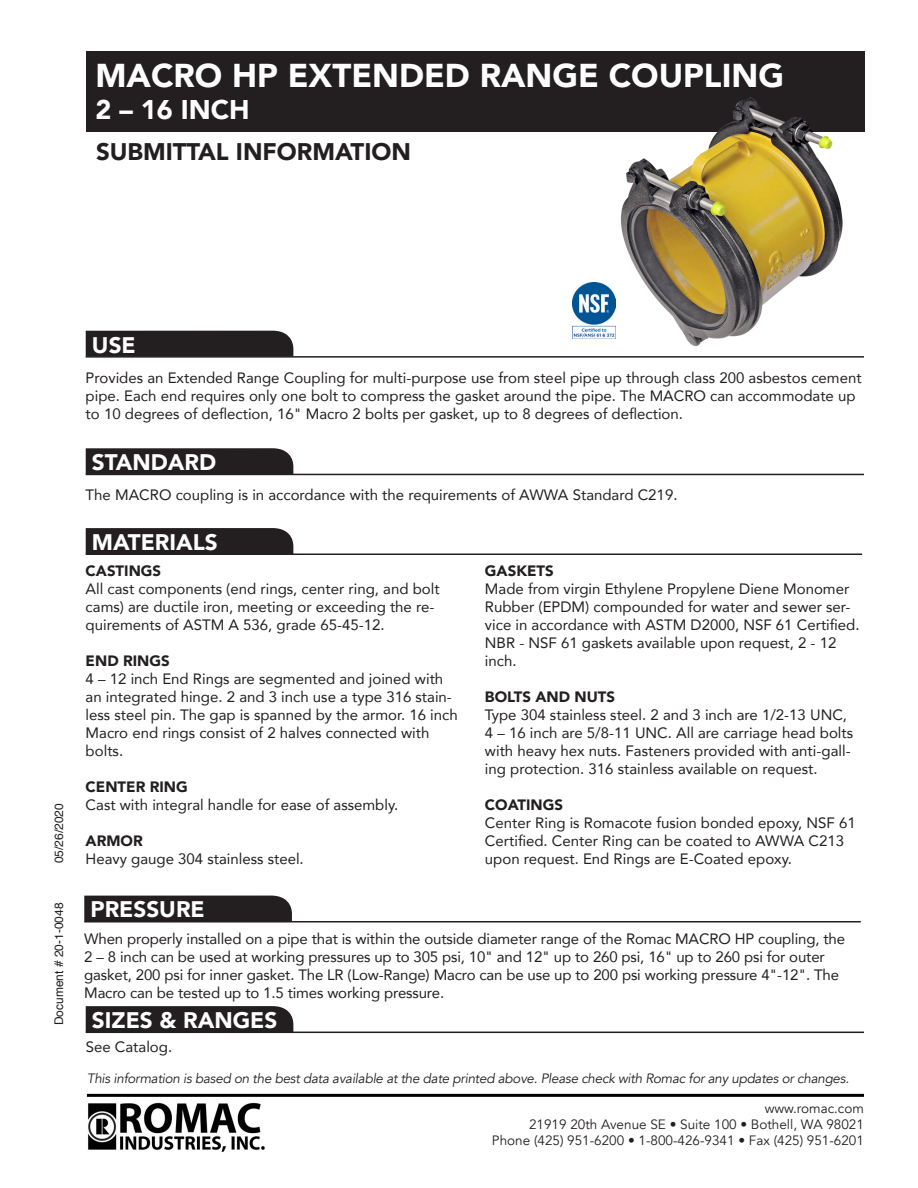
<style>
.page{position:relative;width:918px;height:1188px;background:#fff}
.page>*{position:absolute;margin:0;border:0;box-sizing:border-box;transform-origin:0 0}
.t1{font:900 33px "Avenir";color:#fff}
.t2{font:900 27px "Avenir";color:#fff}
.t3{font:900 24px "Avenir";color:#231f20}
.t4{font:900 22.5px "Avenir";color:#fff}
.Body_text{font:15px/18px "Avenir";color:#231f20}
.t5{font:italic 13.5px "Avenir";letter-spacing:-.02em;color:#231f20}
.t6{font:13.5px/16.2px "Avenir";color:#231f20;text-align:right}
.t7{font:12px "Helvetica";color:#231f20}
.s1{font-weight:900}
</style>
<div class="page">
<hr style="left:87px;top:1094px;width:777px;height:3px;background:#000">
<img style="left:88px;top:1102px;width:177px;height:49px">
<div style="left:86px;top:51px;width:779px;height:81px;background:#231f20"></div>
<div style="left:86px;top:331px;width:208px;height:25px;background:#231f20"></div>
<hr style="left:86px;top:356px;width:778px;height:2px;background:#231f20">
<div style="left:86px;top:448px;width:208px;height:26px;background:#231f20"></div>
<hr style="left:86px;top:474px;width:778px;height:1px;background:#231f20">
<div style="left:86px;top:1006px;width:208px;height:26px;background:#231f20"></div>
<hr style="left:86px;top:1032px;width:778px;height:1px;background:#231f20">
<div style="left:84px;top:896px;width:208px;height:25px;background:#231f20"></div>
<hr style="left:84px;top:921px;width:777px;height:1px;background:#231f20">
<div style="left:86px;top:528px;width:208px;height:26px;background:#231f20"></div>
<hr style="left:86px;top:554px;width:776px;height:1px;background:#231f20">
<img style="left:607px;top:97px;width:254px;height:261px">
<img style="left:573px;top:282px;width:42px;height:57px">
<p class="t1" style="left:95px;top:47px;width:690px">MACRO HP EXTENDED RANGE COUPLING</p>
<p class="t2" style="left:95px;top:87px;width:156px">2 – 16 INCH</p>
<h3 class="t3" style="left:96px;top:131px;width:317px">SUBMITTAL INFORMATION</h3>
<p class="t7" style="left:50px;top:863px;width:62px;rotate:-90deg">05/26/2020</p>
<p class="t7" style="left:50px;top:1025px;width:124px;rotate:-90deg">Document # 20-1-0048</p>
<p class="t4" style="left:92px;top:325px;width:45px">USE</p>
<p class="Body_text" style="left:86px;top:368px;width:778px">Provides an Extended Range Coupling for multi-purpose use from steel pipe up through class 200 asbestos cement pipe. Each end requires only one bolt to compress the gasket around the pipe. The MACRO can accommodate up to 10 degrees of deflection, 16" Macro 2 bolts per gasket, up to 8 degrees of deflection.</p>
<p class="t4" style="left:92px;top:443px;width:126px">STANDARD</p>
<p class="Body_text" style="left:86px;top:485px;width:593px">The MACRO coupling is in accordance with the requirements of AWWA Standard C219.</p>
<p class="t4" style="left:92px;top:523px;width:127px">MATERIALS</p>
<p class="Body_text" style="left:86px;top:561px;width:356px"><span class="s1">CASTINGS<br></span>All cast components (end rings, center ring, and bolt cams) are ductile iron, meeting or exceeding the re&shy;quirements of ASTM A 536, grade 65-45-12.</p>
<p class="Body_text" style="left:86px;top:651px;width:374px"><span class="s1">END RINGS<br></span>4 – 12 inch End Rings are segmented and joined with an integrated hinge. 2 and 3 inch use a type 316 stain&shy;less steel pin. The gap is spanned by the armor. 16 inch Macro end rings consist of 2 halves connected with bolts.</p>
<p class="Body_text" style="left:86px;top:777px;width:314px"><span class="s1">CENTER RING<br></span>Cast with integral handle for ease of assembly.</p>
<p class="Body_text" style="left:86px;top:831px;width:220px"><span class="s1">ARMOR<br></span>Heavy gauge 304 stainless steel.</p>
<p class="t4" style="left:91px;top:890px;width:116px">PRESSURE</p>
<p class="Body_text" style="left:485px;top:561px;width:376px"><span class="s1">GASKETS<br></span>Made from virgin Ethylene Propylene Diene Monomer Rubber (EPDM) compounded for water and sewer ser&shy;vice in accordance with ASTM D2000, NSF 61 Certified.<br>NBR - NSF 61 gaskets available upon request, 2 - 12 inch.</p>
<p class="Body_text" style="left:485px;top:687px;width:370px"><span class="s1">BOLTS AND NUTS<br></span>Type 304 stainless steel. 2 and 3 inch are 1/2-13 UNC, 4 – 16 inch are 5/8-11 UNC. All are carriage head bolts with heavy hex nuts. Fasteners provided with anti-gall&shy;ing protection. 316 stainless available on request.</p>
<p class="Body_text" style="left:485px;top:795px;width:372px"><span class="s1">COATINGS<br></span>Center Ring is Romacote fusion bonded epoxy, NSF 61<br>Certified. Center Ring can be coated to AWWA C213 upon request. End Rings are E-Coated epoxy.</p>
<p class="Body_text" style="left:84px;top:929px;width:762px">When properly installed on a pipe that is within the outside diameter range of the Romac MACRO HP coupling, the 2 – 8 inch can be used at working pressures up to 305 psi, 10" and 12" up to 260 psi, 16" up to 260 psi for outer gasket, 200 psi for inner gasket. The LR (Low-Range) Macro can be use up to 200 psi working pressure 4"-12". The Macro can be tested up to 1.5 times working pressure.</p>
<p class="Body_text" style="left:86px;top:1038px;width:88px">See Catalog.</p>
<p class="t4" style="left:92px;top:1001px;width:187px">SIZES &amp; RANGES</p>
<p class="t5" style="left:87px;top:1071px;width:764px">This information is based on the best data available at the date printed above. Please check with Romac for any updates or changes.</p>
<p class="t6" style="left:492px;top:1100px;width:374px">www.romac.com<br>21919 20th Avenue SE • Suite 100 • Bothell, WA 98021<br>Phone (425) 951-6200 • 1-800-426-9341 • Fax (425) 951-6201</p>
</div>
